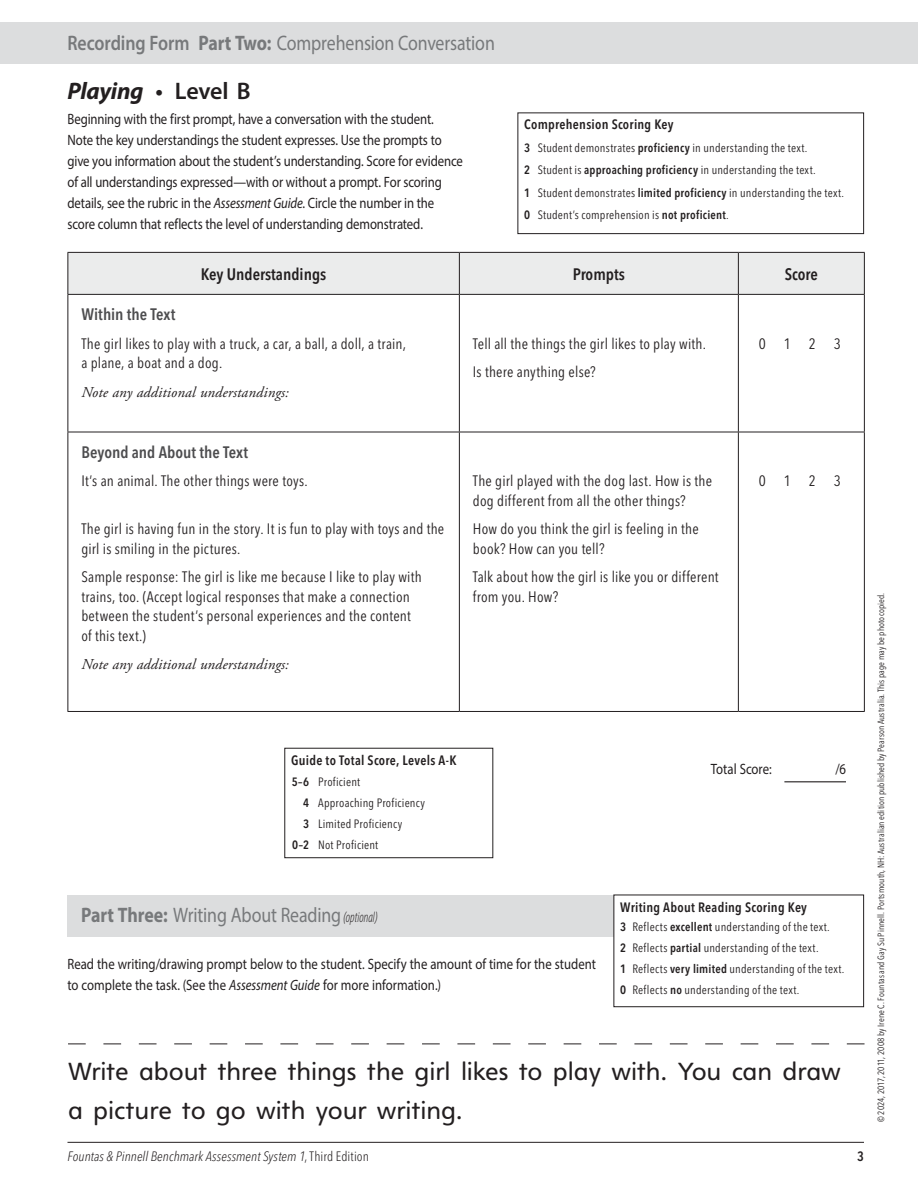
<style>
.page{position:relative;width:918px;height:1188px;background:#fff}
.page>*{position:absolute;margin:0;border:0;box-sizing:border-box;transform-origin:0 0}
.t1{font:24px/39px "Heinemann Roman Rm";letter-spacing:-.005em;color:#231f20}
.t2{font:italic 700 24px "Myriad Pro";letter-spacing:-.015em;color:#231f20}
.t3{font:21px "Myriad Pro";letter-spacing:-.01em;color:#77797b;scale:.85 1}
.t4{font:600 condensed 16.5px "Avenir Next LT Pro";color:#4d4d4f}
.t5{font:600 condensed 16.5px "Avenir Next LT Pro";color:#231f20}
.t6{font:condensed 15px/19.5px "Avenir Next LT Pro";letter-spacing:.015em;color:#231f20}
.t7{font:15px/21px "Myriad Pro";letter-spacing:-.01em;color:#231f20;scale:.85 1}
.t8{font:italic 15px "Adobe Garamond Pro";letter-spacing:.01em;color:#231f20}
.t9{font:600 condensed 13.5px "Avenir Next LT Pro";letter-spacing:.02em;color:#231f20}
.t10{font:italic 300 condensed 13.5px "Avenir Next LT Pro";letter-spacing:.005em;color:#231f20}
.t11{font:condensed 12px/22.5px "Avenir Next LT Pro";letter-spacing:.02em;color:#231f20}
.t12{font:condensed 9px "Avenir Next LT Pro";letter-spacing:.01em;color:#231f20}
.s1{font-weight:600}
.s2{font-weight:700}
.s3{font-weight:600;font-style:normal}
.s4{font-style:italic}
.s5{font-weight:300;font-style:italic;font-stretch:condensed;font-size:15px;color:#231f20}
.s6{font-style:normal}
</style>
<div class="page">
<div style="left:0;top:22px;width:918px;height:42px;background:#dcddde"></div>
<hr style="left:68px;top:1142px;width:796px;height:1px;background:#231f20">
<div style="left:518px;top:112px;width:346px;height:122px;border:1px solid #231f20"></div>
<div style="left:69px;top:253px;width:795px;height:41px;background:#ebecec"></div>
<hr style="left:68px;top:252px;width:391px;height:1px;background:#231f20">
<hr style="left:68px;top:253px;width:1px;height:41px;background:#231f20">
<hr style="left:459px;top:252px;width:279px;height:1px;background:#231f20">
<hr style="left:459px;top:253px;width:1px;height:41px;background:#231f20">
<hr style="left:738px;top:252px;width:127px;height:1px;background:#231f20">
<hr style="left:738px;top:253px;width:1px;height:41px;background:#231f20">
<hr style="left:864px;top:253px;width:1px;height:41px;background:#231f20">
<hr style="left:68px;top:294px;width:391px;height:1px;background:#231f20">
<hr style="left:68px;top:295px;width:1px;height:137px;background:#231f20">
<hr style="left:459px;top:294px;width:279px;height:1px;background:#231f20">
<hr style="left:459px;top:295px;width:1px;height:137px;background:#231f20">
<hr style="left:738px;top:294px;width:127px;height:1px;background:#231f20">
<hr style="left:738px;top:295px;width:1px;height:137px;background:#231f20">
<hr style="left:864px;top:295px;width:1px;height:137px;background:#231f20">
<hr style="left:68px;top:432px;width:391px;height:1px;background:#231f20">
<hr style="left:68px;top:432px;width:1px;height:279px;background:#231f20">
<hr style="left:459px;top:432px;width:279px;height:1px;background:#231f20">
<hr style="left:459px;top:432px;width:1px;height:279px;background:#231f20">
<hr style="left:738px;top:432px;width:127px;height:1px;background:#231f20">
<hr style="left:738px;top:432px;width:1px;height:279px;background:#231f20">
<hr style="left:864px;top:432px;width:1px;height:279px;background:#231f20">
<hr style="left:68px;top:711px;width:391px;height:1px;background:#231f20">
<hr style="left:459px;top:711px;width:279px;height:1px;background:#231f20">
<hr style="left:738px;top:711px;width:127px;height:1px;background:#231f20">
<hr style="left:784px;top:781px;width:62px;height:1px;background:#231f20">
<div style="left:284px;top:748px;width:209px;height:110px;border:1px solid #231f20"></div>
<div style="left:68px;top:895px;width:796px;height:42px;background:#dcddde"></div>
<div style="left:614px;top:895px;width:250px;height:112px;background:#fff"></div>
<div style="left:614px;top:895px;width:250px;height:112px;border:1px solid #231f20"></div>
<svg style="left:68px;top:1044px;width:797px;height:1px"></svg>
<h2 class="t3" style="left:68px;top:30px;width:504px"><span class="s1">Recording Form</span> <span class="s2">Part Two:</span> Comprehension Conversation</h2>
<h1 class="t2" style="left:68px;top:75px;width:185px">Playing <span class="s3">• Level B</span></h1>
<p class="t7" style="left:68px;top:108px;width:467px">Beginning with the first prompt, have a conversation with the student.<br>Note the key understandings the student expresses. Use the prompts to give you information about the student’s understanding. Score for evidence of all understandings expressed—with or without a prompt. For scoring details, see the rubric in the <span class="s4">Assessment Guide</span>. Circle the number in the score column that reflects the level of understanding demonstrated.</p>
<p class="t9" style="left:524px;top:117px;width:151px">Comprehension Scoring Key</p>
<p class="t11" style="left:524px;top:136px;width:321px"><span class="s1">3</span> Student demonstrates <span class="s1">proficiency</span> in understanding the text.<br><span class="s1">2</span> Student is <span class="s1">approaching proficiency</span> in understanding the text.<br><span class="s1">1</span> Student demonstrates <span class="s1">limited proficiency</span> in understanding the text.<br><span class="s1">0</span> Student’s comprehension is <span class="s1">not proficient</span>.</p>
<p class="t5" style="left:201px;top:264px;width:127px">Key Understandings</p>
<p class="t5" style="left:573px;top:264px;width:53px">Prompts</p>
<p class="t5" style="left:785px;top:264px;width:35px">Score</p>
<p class="t4" style="left:81px;top:305px;width:96px">Within the Text</p>
<p class="t6" style="left:81px;top:334px;width:326px">The girl likes to play with a truck, a car, a ball, a doll, a train, a plane, a boat and a dog.</p>
<p class="t8" style="left:81px;top:383px;width:209px">Note any additional understandings:</p>
<p class="t6" style="left:473px;top:329px;width:235px;line-height:28.5px">Tell all the things the girl likes to play with.<br>Is there anything else?</p>
<p class="t6" style="left:759px;top:334px;width:84px">0123</p>
<p class="t4" style="left:81px;top:442px;width:168px">Beyond and About the Text</p>
<p class="t6" style="left:81px;top:471px;width:228px">It’s an animal. The other things were toys.</p>
<p class="t6" style="left:81px;top:519px;width:364px">The girl is having fun in the story. It is fun to play with toys and the girl is smiling in the pictures.</p>
<p class="t6" style="left:81px;top:567px;width:342px">Sample response: The girl is like me because I like to play with trains, too. (Accept logical responses that make a connection between the student’s personal experiences and the content of this text.)</p>
<p class="t8" style="left:81px;top:656px;width:209px">Note any additional understandings:</p>
<p class="t6" style="left:473px;top:471px;width:241px">The girl played with the dog last. How is the dog different from all the other things?</p>
<p class="t6" style="left:473px;top:519px;width:227px">How do you think the girl is feeling in the book? How can you tell?</p>
<p class="t6" style="left:473px;top:567px;width:247px">Talk about how the girl is like you or different from you. How?</p>
<p class="t6" style="left:759px;top:471px;width:84px">0123</p>
<p class="t9" style="left:291px;top:752px;width:167px">Guide to Total Score, Levels A-K</p>
<p class="t11" style="left:292px;top:770px;width:70px"><span class="s1">5–6</span> Proficient</p>
<p class="t11" style="left:303px;top:791px;width:123px"><span class="s1">4</span> Approaching Proficiency</p>
<p class="t11" style="left:303px;top:812px;width:101px"><span class="s1">3</span> Limited Proficiency</p>
<p class="t11" style="left:292px;top:833px;width:88px"><span class="s1">0–2</span> Not Proficient</p>
<p class="t7" style="left:711px;top:759px;width:73px">Total Score:</p>
<p class="t7" style="left:835px;top:759px;width:14px">/6</p>
<h2 class="t3" style="left:81px;top:902px;width:351px"><span class="s2">Part Three:</span> Writing About Reading <span class="s5">(optional)</span></h2>
<p class="t7" style="left:68px;top:953px;width:623px">Read the writing/drawing prompt below to the student. Specify the amount of time for the student to complete the task. (See the <span class="s4">Assessment Guide</span> for more information.)</p>
<p class="t9" style="left:620px;top:899px;width:188px">Writing About Reading Scoring Key</p>
<p class="t11" style="left:620px;top:916px;width:226px;line-height:21px"><span class="s1">3</span> Reflects <span class="s1">excellent</span> understanding of the text.<br><span class="s1">2</span> Reflects <span class="s1">partial</span> understanding of the text.<br><span class="s1">1</span> Reflects <span class="s1">very limited</span> understanding of the text.<br><span class="s1">0</span> Reflects <span class="s1">no</span> understanding of the text.</p>
<h1 class="t1" style="left:68px;top:1052px;width:774px">Write about three things the girl likes to play with. You can draw a picture to go with your writing.</h1>
<p class="t10" style="left:68px;top:1148px;width:303px">Fountas &amp; Pinnell Benchmark Assessment System 1<span class="s6">, Third Edition</span></p>
<p class="t9" style="left:857px;top:1148px;width:8px">3</p>
<p class="t12" style="left:876px;top:1122px;width:531px;rotate:-90deg">© 2024, 2017, 2011, 2008 by Irene C. Fountas and Gay Su Pinnell. Portsmouth, NH: Australian edition published by Pearson Australia. This page may be photocopied.</p>
</div>
